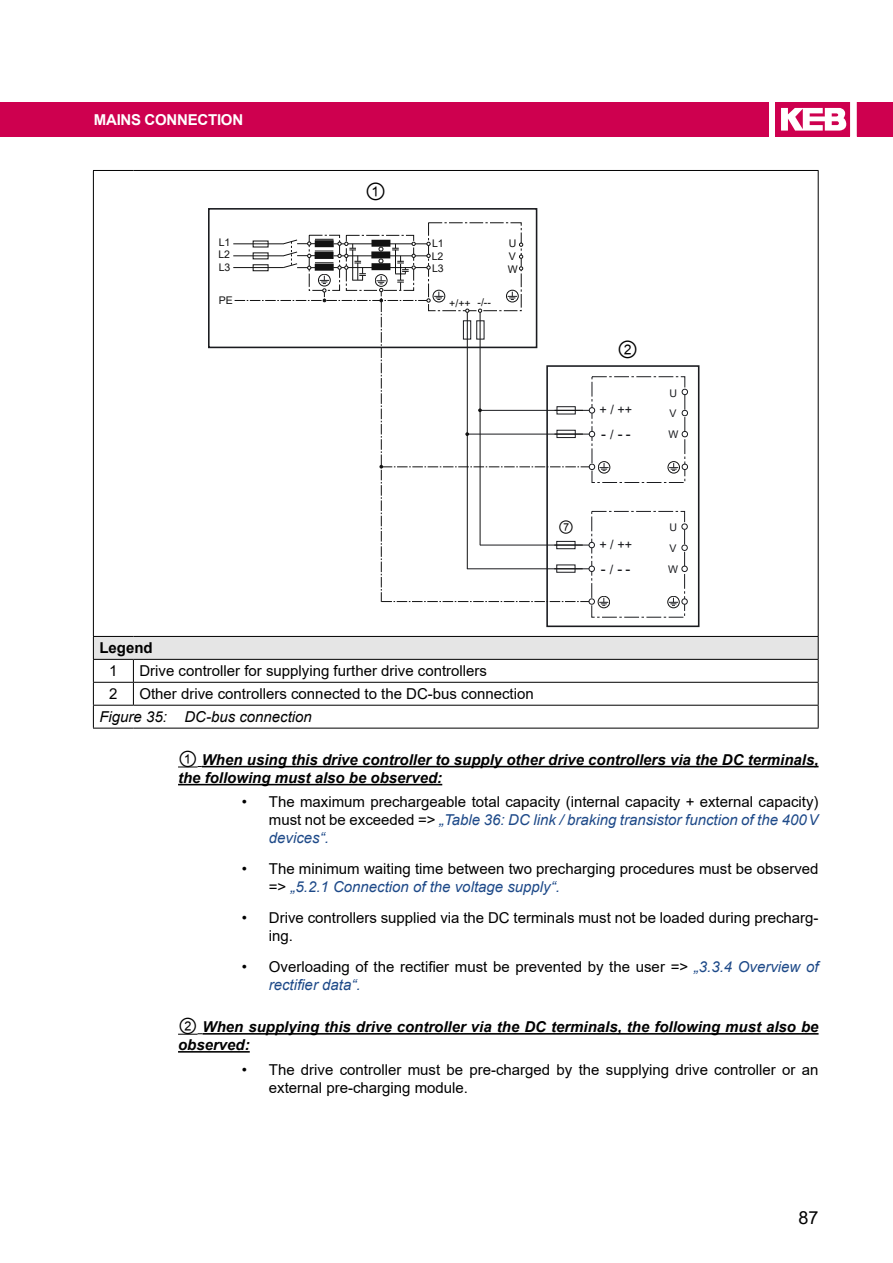
<style>
.page{position:relative;width:893px;height:1263px;background:#fff}
.page>*{position:absolute;margin:0;border:0;box-sizing:border-box;transform-origin:0 0}
.t1{font:21.15px "Arial Unicode MS";color:#000}
.t2{font:18px "Arial";color:#000}
.t3{font:15.9px "Arial Unicode MS";color:#000}
.t4{font:15px/18px "Arial";color:#000}
.t5{font:italic 700 15px/18px "Arial";color:#000}
.t6{font:italic 15px "Arial";color:#000}
.t7{font:700 15px "Arial";letter-spacing:-.015em;color:#fff}
.t8{font:700 15px "Arial";color:#000}
.t9{font:14.7px "Arial";color:#1a1b1f}
.t10{font:12.6px "Arial";color:#1a1b1f}
.t11{font:10.5px/12.9px "Arial";color:#121212}
.t12{font:10.5px/20.9px "Arial";color:#1a1b1f}
.s1{font-size:12.6px}
.s2{font-family:"Arial Unicode MS";font-weight:400;font-style:normal;font-size:19.5px}
.s3{font-style:italic;color:#1d4988}
</style>
<div class="page">
<div style="left:0;top:102px;width:769px;height:34px;background:#ce004f"></div>
<svg style="left:775px;top:102px;width:75px;height:34px"></svg>
<div style="left:857px;top:102px;width:36px;height:34px;background:#ce004f"></div>
<svg style="left:178px;top:766px;width:24px;height:1px"></svg>
<hr style="left:202px;top:766px;width:617px;height:1px;background:#000">
<hr style="left:178px;top:784px;width:264px;height:1px;background:#000">
<svg style="left:178px;top:1033px;width:25px;height:2px"></svg>
<hr style="left:203px;top:1033px;width:616px;height:2px;background:#000">
<hr style="left:178px;top:1051px;width:72px;height:2px;background:#000">
<div style="left:93px;top:636px;width:725px;height:23px;background:#e5e5e5"></div>
<hr style="left:93px;top:170px;width:40px;height:1px;background:#000">
<hr style="left:93px;top:171px;width:1px;height:465px;background:#000">
<hr style="left:133px;top:170px;width:686px;height:1px;background:#000">
<hr style="left:818px;top:171px;width:1px;height:465px;background:#000">
<hr style="left:93px;top:636px;width:40px;height:1px;background:#000">
<hr style="left:133px;top:636px;width:686px;height:1px;background:#000">
<hr style="left:93px;top:659px;width:40px;height:1px;background:#000">
<hr style="left:133px;top:659px;width:686px;height:1px;background:#000">
<hr style="left:93px;top:682px;width:40px;height:1px;background:#000">
<hr style="left:133px;top:682px;width:686px;height:1px;background:#000">
<svg style="left:133px;top:660px;width:1px;height:45px"></svg>
<hr style="left:93px;top:705px;width:40px;height:1px;background:#000">
<svg style="left:93px;top:637px;width:1px;height:91px"></svg>
<hr style="left:133px;top:705px;width:686px;height:1px;background:#000">
<svg style="left:818px;top:637px;width:1px;height:91px"></svg>
<hr style="left:93px;top:728px;width:40px;height:1px;background:#000">
<hr style="left:133px;top:728px;width:686px;height:1px;background:#000">
<hr style="left:233px;top:244px;width:51px;height:1px;background:#121212">
<hr style="left:233px;top:256px;width:51px;height:1px;background:#121212">
<hr style="left:233px;top:267px;width:51px;height:1px;background:#121212">
<svg style="left:235px;top:222px;width:453px;height:396px"></svg>
<div style="left:463px;top:320px;width:8px;height:19px;border:1px solid #1a1b1f"></div>
<div style="left:476px;top:320px;width:8px;height:19px;border:1px solid #1a1b1f"></div>
<div style="left:546px;top:365px;width:153px;height:262px;border:2px solid #1a1b1f"></div>
<div style="left:208px;top:208px;width:329px;height:140px;border:2px solid #1a1b1f"></div>
<p class="t7" style="left:94px;top:110px;width:22px">MAINS</p>
<p class="t7" style="left:144px;top:110px;width:22px">CONN</p>
<p class="t7" style="left:188px;top:110px;width:30px">ECTION</p>
<p class="t11" style="left:218px;top:236px;width:14px;line-height:12.3px;text-align:justify">L1<br>L2<br>L3</p>
<p class="t11" style="left:219px;top:294px;width:16px">PE</p>
<h1 class="t1" style="left:365px;top:175px;width:23px">①</h1>
<p class="t11" style="left:432px;top:237px;width:14px">L1<br>L2</p>
<p class="t11" style="left:432px;top:261px;width:13px">L3</p>
<p class="t11" style="left:449px;top:296px;width:43px">+/++ -/--</p>
<p class="t11" style="left:508px;top:237px;width:11px">U<br>V<br>W</p>
<h1 class="t1" style="left:617px;top:333px;width:23px">②</h1>
<p class="t10" style="left:600px;top:401px;width:34px">+ / ++</p>
<p class="t9" style="left:601px;top:424px;width:31px">- <span class="s1">/</span> - -</p>
<p class="t12" style="left:668px;top:382px;width:11px">U<br>V<br>W</p>
<p class="t3" style="left:558px;top:515px;width:17px">⑦</p>
<p class="t10" style="left:599px;top:535px;width:34px">+ / ++</p>
<p class="t9" style="left:601px;top:558px;width:31px">- <span class="s1">/</span> - -</p>
<p class="t12" style="left:668px;top:517px;width:11px">U<br>V<br>W</p>
<p class="t8" style="left:99px;top:637px;width:55px">LEGEND</p>
<p class="t4" style="left:109px;top:662px;width:10px">1</p>
<p class="t4" style="left:139px;top:662px;width:349px">Drive controller for supplying further drive controllers</p>
<p class="t4" style="left:109px;top:685px;width:10px">2</p>
<p class="t4" style="left:139px;top:685px;width:396px">Other drive controllers connected to the DC-bus connection</p>
<p class="t6" style="left:99px;top:707px;width:214px">Figure 35: DC-bus connection</p>
<p class="t5" style="left:178px;top:751px;width:642px"><span class="s2">①</span> When using this drive controller to supply other drive controllers via the DC terminals, the following must also be observed:</p>
<p class="t4" style="left:269px;top:793px;width:551px;text-align:justify;text-indent:-27px">• The maximum prechargeable total capacity (internal capacity + external capacity) must not be exceeded =&gt; <span class="s3">„Table 36: DC link / braking transistor function of the 400V devices“.</span></p>
<p class="t4" style="left:269px;top:860px;width:551px;text-indent:-27px">• The minimum waiting time between two precharging procedures must be observed =&gt; <span class="s3">„5.2.1 Connection of the voltage supply“.</span></p>
<p class="t4" style="left:269px;top:908px;width:551px;text-indent:-27px">• Drive controllers supplied via the DC terminals must not be loaded during precharg&shy;ing.</p>
<p class="t4" style="left:269px;top:957px;width:551px;text-indent:-27px">• Overloading of the rectifier must be prevented by the user =&gt; <span class="s3">„3.3.4 Overview of rectifier data“.</span></p>
<p class="t5" style="left:178px;top:1018px;width:642px"><span class="s2">②</span> When supplying this drive controller via the DC terminals, the following must also be observed:</p>
<p class="t4" style="left:269px;top:1060px;width:551px;text-indent:-27px">• The drive controller must be pre-charged by the supplying drive controller or an external pre-charging module.</p>
<p class="t2" style="left:798px;top:1205px;width:22px">87</p>
</div>
